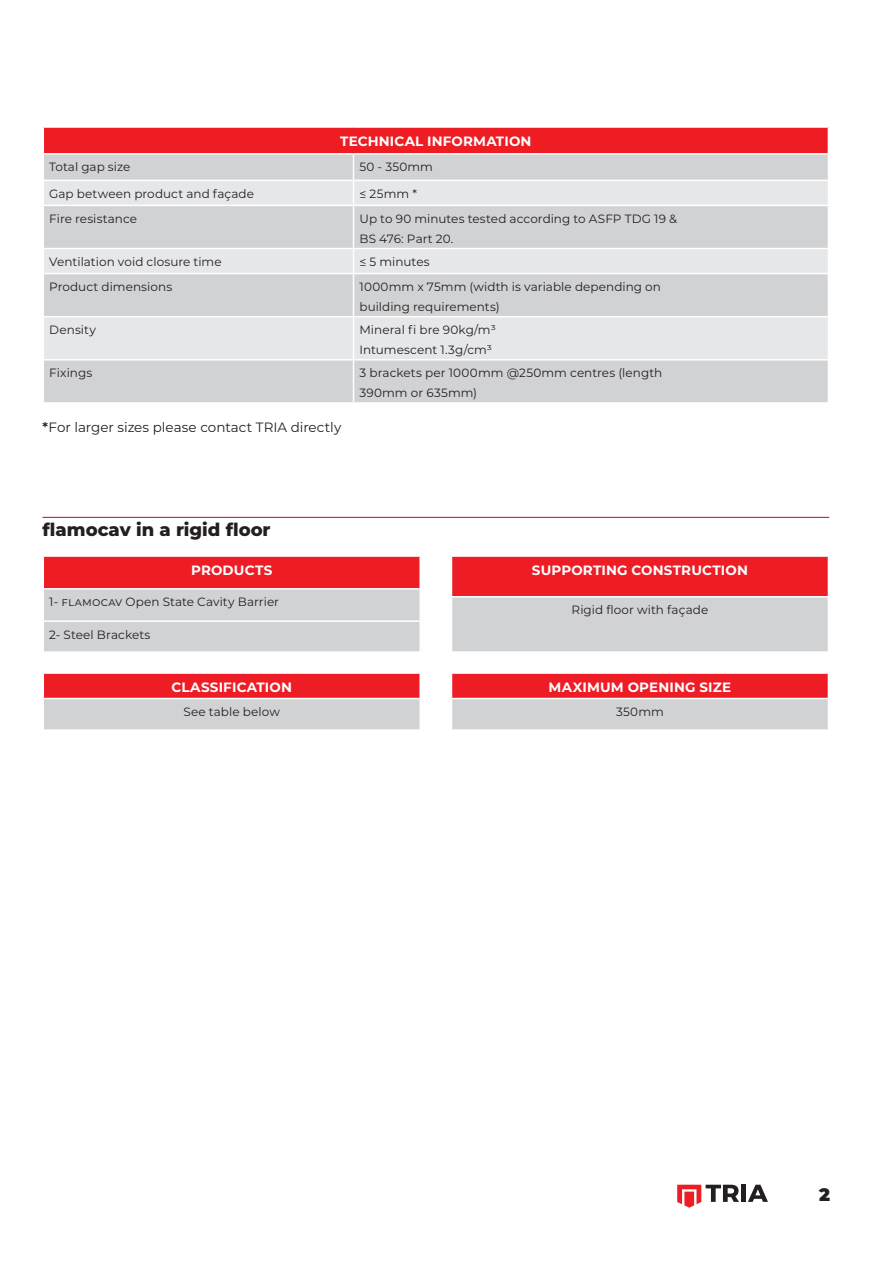
<style>
.page{position:relative;width:893px;height:1263px;background:#fff}
.page>*{position:absolute;margin:0;border:0;box-sizing:border-box;transform-origin:0 0}
.SUBTÍTULOS{font:800 18px "Montserrat";color:#231f20}
.t1{font:900 18px "Montserrat";color:#231f20}
.t2{font:700 13.5px "Montserrat";letter-spacing:.015em;color:#fff}
.texto-corpo{font:13.5px "Montserrat";color:#231f20}
.t3{font:12px "Montserrat";letter-spacing:.005em;color:#231f20}
.s1{font-weight:600}
</style>
<div class="page">
<div style="left:741px;top:1185px;width:5px;height:17px;background:#231f20"></div>
<svg style="left:748px;top:1185px;width:20px;height:17px"></svg>
<svg style="left:677px;top:1185px;width:62px;height:23px"></svg>
<hr style="left:43px;top:517px;width:786px;height:1px;background:#d1232a">
<div style="left:43px;top:127px;width:785px;height:27px;background:#ee1d23"></div>
<div style="left:44px;top:155px;width:784px;height:247px;background:#d1d2d4"></div>
<svg style="left:44px;top:181px;width:784px;height:178px;fill:#e6e7e9"></svg>
<hr style="left:43px;top:126px;width:310px;height:2px;background:#fff">
<hr style="left:353px;top:126px;width:476px;height:2px;background:#fff">
<hr style="left:43px;top:153px;width:310px;height:2px;background:#fff">
<hr style="left:353px;top:153px;width:476px;height:2px;background:#fff">
<hr style="left:43px;top:180px;width:310px;height:1px;background:#fff">
<svg style="left:43px;top:128px;width:1px;height:26px"></svg>
<hr style="left:353px;top:180px;width:476px;height:1px;background:#fff">
<svg style="left:353px;top:155px;width:1px;height:50px"></svg>
<hr style="left:43px;top:205px;width:310px;height:1px;background:#fff">
<hr style="left:353px;top:205px;width:476px;height:1px;background:#fff">
<hr style="left:353px;top:206px;width:1px;height:42px;background:#fff">
<hr style="left:43px;top:248px;width:310px;height:1px;background:#fff">
<hr style="left:353px;top:248px;width:476px;height:1px;background:#fff">
<svg style="left:353px;top:249px;width:1px;height:24px"></svg>
<hr style="left:43px;top:273px;width:310px;height:1px;background:#fff">
<hr style="left:353px;top:273px;width:476px;height:1px;background:#fff">
<hr style="left:353px;top:274px;width:1px;height:42px;background:#fff">
<hr style="left:43px;top:316px;width:310px;height:1px;background:#fff">
<hr style="left:353px;top:316px;width:476px;height:1px;background:#fff">
<hr style="left:353px;top:317px;width:1px;height:42px;background:#fff">
<hr style="left:43px;top:359px;width:310px;height:2px;background:#fff">
<hr style="left:353px;top:359px;width:476px;height:2px;background:#fff">
<hr style="left:353px;top:361px;width:1px;height:41px;background:#fff">
<div style="left:43px;top:556px;width:377px;height:33px;background:#ee1c25"></div>
<hr style="left:43px;top:555px;width:378px;height:2px;background:#fff">
<hr style="left:43px;top:557px;width:1px;height:31px;background:#fff">
<hr style="left:419px;top:557px;width:2px;height:31px;background:#fff">
<hr style="left:43px;top:588px;width:378px;height:1px;background:#fff">
<div style="left:44px;top:589px;width:376px;height:62px;background:#d1d2d4"></div>
<hr style="left:419px;top:622px;width:2px;height:29px;background:#fff">
<div style="left:43px;top:673px;width:377px;height:25px;background:#ee1c25"></div>
<div style="left:43px;top:698px;width:377px;height:32px;background:#d1d2d4"></div>
<hr style="left:43px;top:672px;width:378px;height:2px;background:#fff">
<svg style="left:43px;top:674px;width:1px;height:24px"></svg>
<hr style="left:419px;top:674px;width:2px;height:24px;background:#fff">
<hr style="left:43px;top:698px;width:378px;height:1px;background:#fff">
<hr style="left:43px;top:699px;width:1px;height:30px;background:#fff">
<hr style="left:419px;top:699px;width:2px;height:30px;background:#fff">
<hr style="left:43px;top:729px;width:378px;height:2px;background:#fff">
<div style="left:451px;top:556px;width:377px;height:41px;background:#ee1c25"></div>
<div style="left:451px;top:597px;width:377px;height:55px;background:#d1d2d4"></div>
<hr style="left:451px;top:555px;width:378px;height:2px;background:#fff">
<hr style="left:451px;top:557px;width:1px;height:39px;background:#fff">
<hr style="left:451px;top:596px;width:378px;height:1px;background:#fff">
<hr style="left:451px;top:597px;width:1px;height:54px;background:#fff">
<hr style="left:451px;top:651px;width:378px;height:2px;background:#fff">
<div style="left:451px;top:673px;width:377px;height:25px;background:#ee1c25"></div>
<div style="left:451px;top:698px;width:377px;height:32px;background:#d1d2d4"></div>
<hr style="left:451px;top:672px;width:378px;height:2px;background:#fff">
<svg style="left:451px;top:674px;width:1px;height:24px"></svg>
<hr style="left:451px;top:698px;width:378px;height:1px;background:#fff">
<hr style="left:451px;top:699px;width:1px;height:30px;background:#fff">
<hr style="left:451px;top:729px;width:378px;height:2px;background:#fff">
<p class="t2" style="left:340px;top:132px;width:193px">TECHNICAL INFORMATION</p>
<p class="t3" style="left:49px;top:159px;width:83px">Total gap size</p>
<p class="t3" style="left:359px;top:159px;width:75px">50 - 350mm</p>
<p class="t3" style="left:49px;top:185px;width:206px">Gap between product and façade</p>
<p class="t3" style="left:359px;top:185px;width:59px">≤ 25mm *</p>
<p class="t3" style="left:49px;top:211px;width:89px">Fire resistance</p>
<p class="t3" style="left:359px;top:211px;width:319px">Up to 90 minutes tested according to ASFP TDG 19 &amp;</p>
<p class="t3" style="left:359px;top:230px;width:95px">BS 476: Part 20.</p>
<p class="t3" style="left:49px;top:254px;width:174px">Ventilation void closure time</p>
<p class="t3" style="left:359px;top:254px;width:72px">≤ 5 minutes</p>
<p class="t3" style="left:49px;top:279px;width:124px">Product dimensions</p>
<p class="t3" style="left:359px;top:279px;width:303px">1000mm x 75mm (width is variable depending on</p>
<p class="t3" style="left:359px;top:298px;width:142px">building requirements)</p>
<p class="t3" style="left:49px;top:322px;width:48px">Density</p>
<p class="t3" style="left:359px;top:322px;width:138px">Mineral fi bre 90kg/m³</p>
<p class="t3" style="left:359px;top:341px;width:134px">Intumescent 1.3g/cm³</p>
<p class="t3" style="left:49px;top:365px;width:45px">Fixings</p>
<p class="t3" style="left:359px;top:365px;width:304px">3 brackets per 1000mm @250mm centres (length</p>
<p class="t3" style="left:359px;top:384px;width:119px">390mm or 635mm)</p>
<p class="texto-corpo" style="left:43px;top:418px;width:300px"><span class="s1">*</span>For larger sizes please contact TRIA directly</p>
<p class="SUBTÍTULOS" style="left:43px;top:516px;width:230px">flamocav in a rigid floor</p>
<p class="t2" style="left:191px;top:561px;width:83px">PRODUCTS</p>
<p class="t3" style="left:49px;top:594px;width:231px">1- flamocav Open State Cavity Barrier</p>
<p class="t3" style="left:49px;top:626px;width:103px">2- Steel Brackets</p>
<p class="t2" style="left:171px;top:678px;width:122px">CLASSIFICATION</p>
<p class="t3" style="left:183px;top:704px;width:98px">See table below</p>
<p class="t2" style="left:532px;top:561px;width:218px">SUPPORTING CONSTRUCTION</p>
<p class="t3" style="left:572px;top:602px;width:138px">Rigid floor with façade</p>
<p class="t2" style="left:549px;top:678px;width:184px">MAXIMUM OPENING SIZE</p>
<p class="t3" style="left:616px;top:704px;width:49px">350mm</p>
<h1 class="t1" style="left:819px;top:1181px;width:12px">2</h1>
</div>
